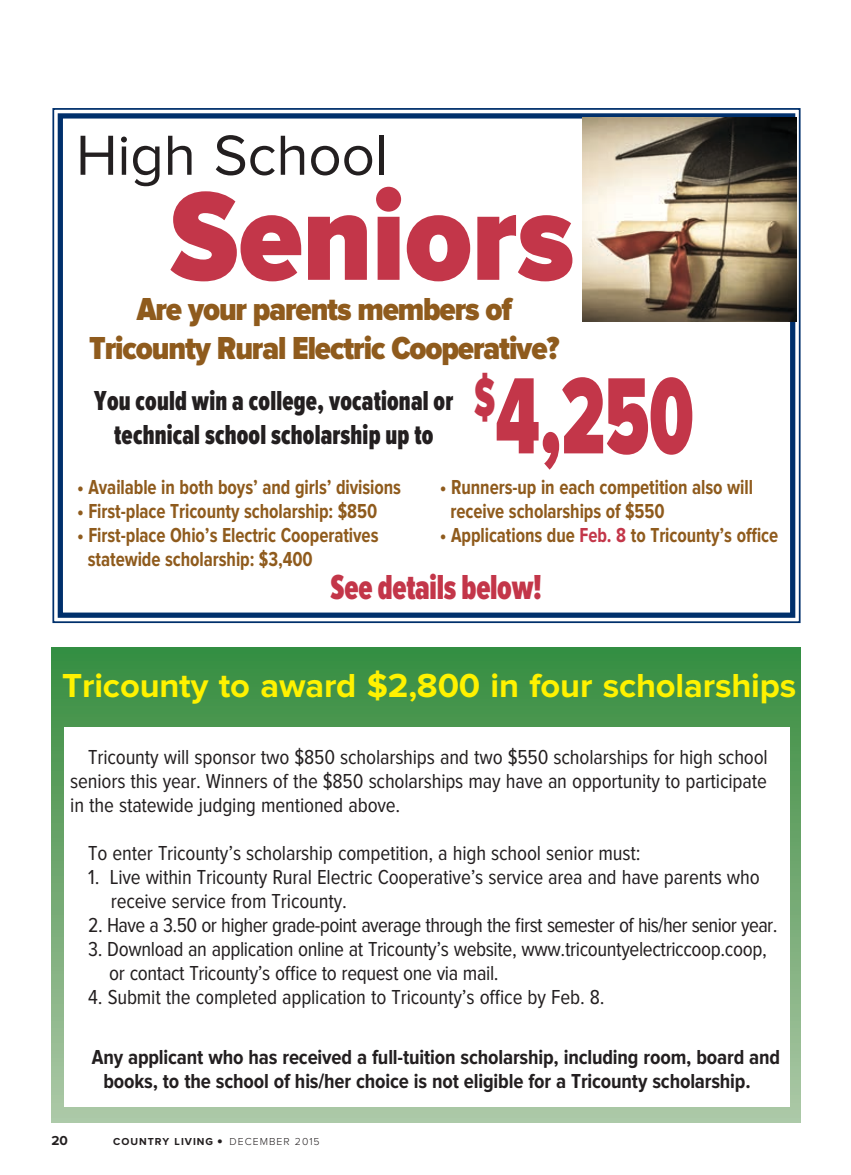
<style>
.page{position:relative;width:851px;height:1175px;background:#fff}
.page>*{position:absolute;margin:0;border:0;box-sizing:border-box;transform-origin:0 0}
.t1{font:900 130.5px "Proxima Nova Cond";letter-spacing:-.005em;color:#c33649}
.t2{font:900 112.5px "Proxima Nova Cond";color:#c33649;scale:.7 1}
.t3{font:58.5px "Proxima Nova";letter-spacing:-.005em;color:#231f20}
.t4{font:900 36px "Proxima Nova Ex Cn";letter-spacing:-.01em;color:#c33649;scale:.9 1}
.t5{font:700 34.5px "Proxima Nova";letter-spacing:-.005em;color:#fff200}
.t6{font:900 33px/39px "Proxima Nova Cond";letter-spacing:-.035em;color:#8f5b1d;text-align:center}
.t7{font:900 28.5px/33px "Proxima Nova Ex Cn";letter-spacing:.005em;color:#231f20;text-align:center;scale:.9 1}
.t8{font:21px/24px "Proxima Nova Cond";letter-spacing:-.01em;color:#231f20}
.t9{font:700 21px/24px "Proxima Nova Cond";letter-spacing:-.005em;color:#8f5b1d;scale:.9 1}
.t10{font:700 21px/24px "Proxima Nova Cond";letter-spacing:-.01em;color:#231f20}
.t11{font:21px "Proxima Nova Cond";letter-spacing:-.03em;color:#231f20}
.t12{font:700 13.5px "Proxima Nova";color:#231f20}
.t13{font:700 10.5px "Proxima Nova";letter-spacing:.095em;color:#231f20}
.s1{color:#c33649}
.s2{font-weight:300;font-size:19.5px}
.s3{font-weight:300}
</style>
<div class="page">
<svg style="left:52px;top:108px;width:749px;height:516px"></svg>
<div style="left:58px;top:113px;width:737px;height:505px;border:5px solid #00306c"></div>
<div style="left:52px;top:648px;width:748px;height:474px;background:linear-gradient(to bottom,#378c3f,#adc7a6)"></div>
<div style="left:64px;top:727px;width:725px;height:380px;background:#fff"></div>
<img style="left:582px;top:117px;width:214px;height:204px">
<h3 class="t3" style="left:76px;top:128px;width:313px">High School</h3>
<h1 class="t1" style="left:170px;top:162px;width:406px">Seniors</h1>
<h3 class="t6" style="left:89px;top:290px;width:472px">Are your parents members of<br>Tricounty Rural Electric Cooperative?</h3>
<h2 class="t2" style="left:474px;top:352px;width:315px"><sup>$</sup>4,250</h2>
<h3 class="t7" style="left:94px;top:385px;width:400px">You could win a college, vocational or technical school scholarship up to</h3>
<p class="t9" style="left:77px;top:476px;width:361px">• Available in both boys’ and girls’ divisions</p>
<p class="t9" style="left:77px;top:500px;width:335px">• First-place Tricounty scholarship: $850</p>
<p class="t9" style="left:88px;top:524px;width:324px;text-indent:-11px">• First-place Ohio’s Electric Cooperatives statewide scholarship: $3,400</p>
<p class="t9" style="left:450px;top:476px;width:337px;text-indent:-11px">• Runners-up in each competition also will receive scholarships of $550</p>
<p class="t9" style="left:440px;top:524px;width:377px">• Applications due <span class="s1">Feb. 8</span> to Tricounty’s office</p>
<h3 class="t4" style="left:330px;top:567px;width:236px">See details below!</h3>
<h3 class="t5" style="left:62px;top:669px;width:735px">Tricounty to award $2,800 in four scholarships</h3>
<p class="t8" style="left:70px;top:745px;width:699px;text-align:justify;text-indent:18px">Tricounty will sponsor two $850 scholarships and two $550 scholarships for high school seniors this year. Winners of the $850 scholarships may have an opportunity to participate in the statewide judging mentioned above.</p>
<p class="t8" style="left:88px;top:841px;width:553px">To enter Tricounty’s scholarship competition, a high school senior must:</p>
<p class="t8" style="left:111px;top:865px;width:650px;text-indent:-23px">1. Live within Tricounty Rural Electric Cooperative’s service area and have parents who receive service from Tricounty.</p>
<p class="t11" style="left:88px;top:915px;width:690px">2. Have a 3.50 or higher grade-point average through the first semester of his/her senior year.</p>
<p class="t8" style="left:109px;top:937px;width:659px;text-indent:-21px">3. Download an application online at Tricounty’s website, www.tricountyelectriccoop.coop, or contact Tricounty’s office to request one via mail.</p>
<p class="t8" style="left:88px;top:985px;width:518px">4. Submit the completed application to Tricounty’s office by Feb. 8.</p>
<p class="t10" style="left:103px;top:1045px;width:678px;text-indent:-11px">Any applicant who has received a full-tuition scholarship, including room, board and books, to the school of his/her choice is not eligible for a Tricounty scholarship.</p>
<p class="t12" style="left:52px;top:1134px;width:18px">20</p>
<p class="t13" style="left:113px;top:1136px;width:208px">COUNTRY LIVING <span class="s2">•</span> <span class="s3">DECEMBER 2015</span></p>
</div>
